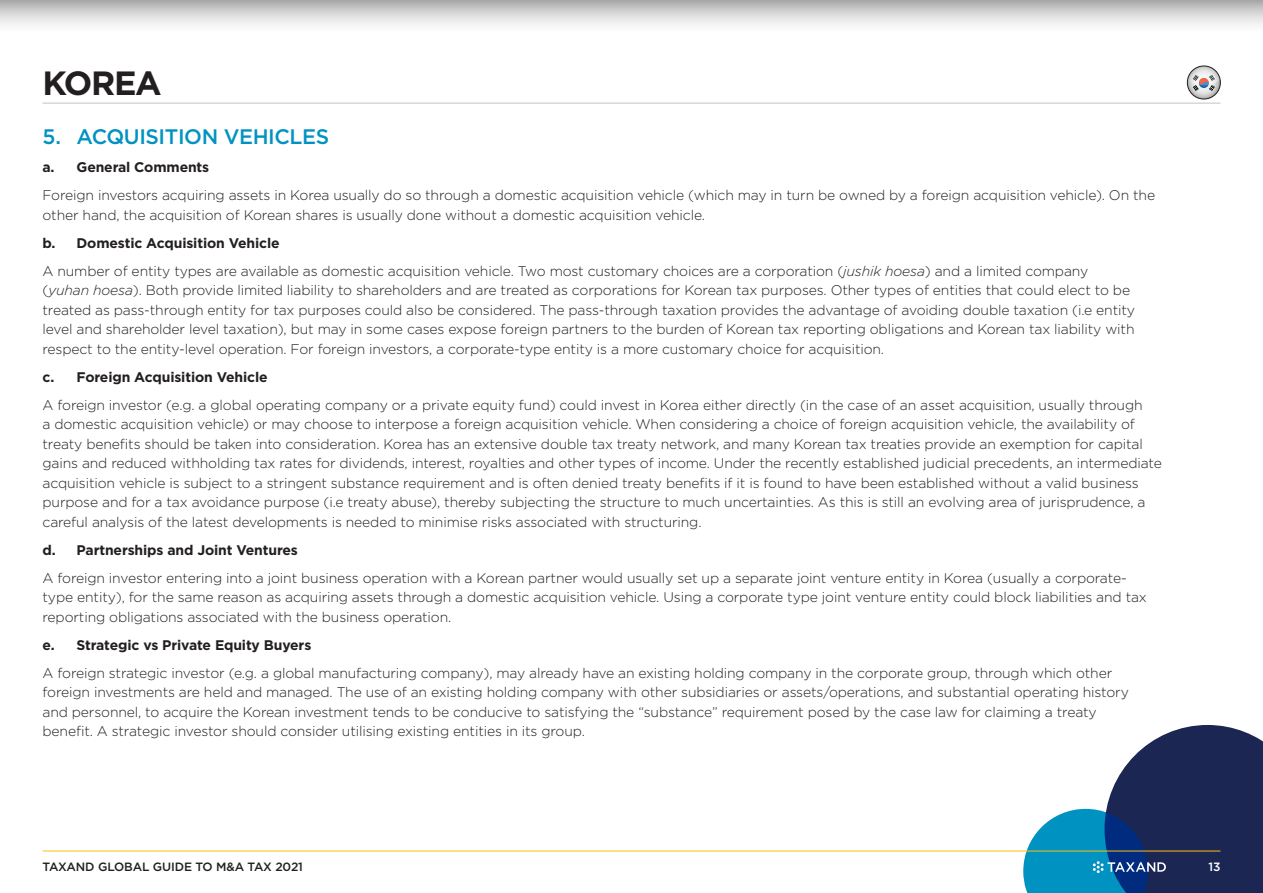
<style>
.page{position:relative;width:1263px;height:893px;background:#fff}
.page>*{position:absolute;margin:0;border:0;box-sizing:border-box;transform-origin:0 0}
.t1{font:700 33.6px "Gotham";letter-spacing:-.04em;color:#231f20}
.t2{font:500 21px "Gotham";letter-spacing:-.02em;color:#0093c2}
.Body_Text{font:300 13.95px/19.5px "Gotham";letter-spacing:-.01em;color:#231f20}
.t3{font:700 13.95px "Gotham";letter-spacing:-.01em;color:#231f20}
.t4{font:500 12px "Gotham";letter-spacing:-.01em;color:#231f20}
.t5{font:500 12px "Gotham";color:#fff}
.s1{font-style:italic}
</style>
<div class="page">
<svg style="left:1023px;top:725px;width:240px;height:168px"></svg>
<hr style="left:43px;top:103px;width:1177px;height:1px;background:#c2c3c5">
<hr style="left:43px;top:851px;width:1177px;height:1px;background:#fdbd12">
<svg style="left:0;top:0;width:1263px;height:25px;background:#d2d1d1"></svg>
<svg style="left:1186px;top:66px;width:35px;height:33px"></svg>
<div style="left:1187px;top:66px;width:33px;height:33px;border:1px solid #231f20;border-radius:50%"></div>
<h1 class="t1" style="left:43px;top:61px;width:121px">KOREA</h1>
<p class="t2" style="left:43px;top:123px;width:288px">5. ACQUISITION VEHICLES</p>
<p class="t3" style="left:43px;top:158px;width:168px">a. General Comments</p>
<p class="Body_Text" style="left:43px;top:185px;width:1114px">Foreign investors acquiring assets in Korea usually do so through a domestic acquisition vehicle (which may in turn be owned by a foreign acquisition vehicle). On the other hand, the acquisition of Korean shares is usually done without a domestic acquisition vehicle.</p>
<p class="t3" style="left:43px;top:234px;width:239px">b. Domestic Acquisition Vehicle</p>
<p class="Body_Text" style="left:43px;top:261px;width:1094px">A number of entity types are available as domestic acquisition vehicle. Two most customary choices are a corporation (<span class="s1">jushik hoesa</span>) and a limited company (<span class="s1">yuhan hoesa</span>). Both provide limited liability to shareholders and are treated as corporations for Korean tax purposes. Other types of entities that could elect to be treated as pass-through entity for tax purposes could also be considered. The pass-through taxation provides the advantage of avoiding double taxation (i.e entity level and shareholder level taxation), but may in some cases expose foreign partners to the burden of Korean tax reporting obligations and Korean tax liability with respect to the entity-level operation. For foreign investors, a corporate-type entity is a more customary choice for acquisition.</p>
<p class="t3" style="left:43px;top:368px;width:227px">c. Foreign Acquisition Vehicle</p>
<p class="Body_Text" style="left:43px;top:395px;width:1121px">A foreign investor (e.g. a global operating company or a private equity fund) could invest in Korea either directly (in the case of an asset acquisition, usually through<br>a domestic acquisition vehicle) or may choose to interpose a foreign acquisition vehicle. When considering a choice of foreign acquisition vehicle, the availability of treaty benefits should be taken into consideration. Korea has an extensive double tax treaty network, and many Korean tax treaties provide an exemption for capital gains and reduced withholding tax rates for dividends, interest, royalties and other types of income. Under the recently established judicial precedents, an intermediate acquisition vehicle is subject to a stringent substance requirement and is often denied treaty benefits if it is found to have been established without a valid business purpose and for a tax avoidance purpose (i.e treaty abuse), thereby subjecting the structure to much uncertainties. As this is still an evolving area of jurisprudence, a careful analysis of the latest developments is needed to minimise risks associated with structuring.</p>
<p class="t3" style="left:43px;top:541px;width:257px">d. Partnerships and Joint Ventures</p>
<p class="Body_Text" style="left:43px;top:568px;width:1106px">A foreign investor entering into a joint business operation with a Korean partner would usually set up a separate joint venture entity in Korea (usually a corporate&shy;type entity), for the same reason as acquiring assets through a domestic acquisition vehicle. Using a corporate type joint venture entity could block liabilities and tax reporting obligations associated with the business operation.</p>
<p class="t3" style="left:43px;top:636px;width:270px">e. Strategic vs Private Equity Buyers</p>
<p class="Body_Text" style="left:43px;top:663px;width:1088px">A foreign strategic investor (e.g. a global manufacturing company), may already have an existing holding company in the corporate group, through which other foreign investments are held and managed. The use of an existing holding company with other subsidiaries or assets/operations, and substantial operating history and personnel, to acquire the Korean investment tends to be conducive to satisfying the “substance” requirement posed by the case law for claiming a treaty benefit. A strategic investor should consider utilising existing entities in its group.</p>
<p class="t4" style="left:43px;top:859px;width:262px">TAXAND GLOBAL GUIDE TO M&amp;A TAX 2021</p>
<p class="t5" style="left:1208px;top:859px;width:14px">13</p>
</div>
